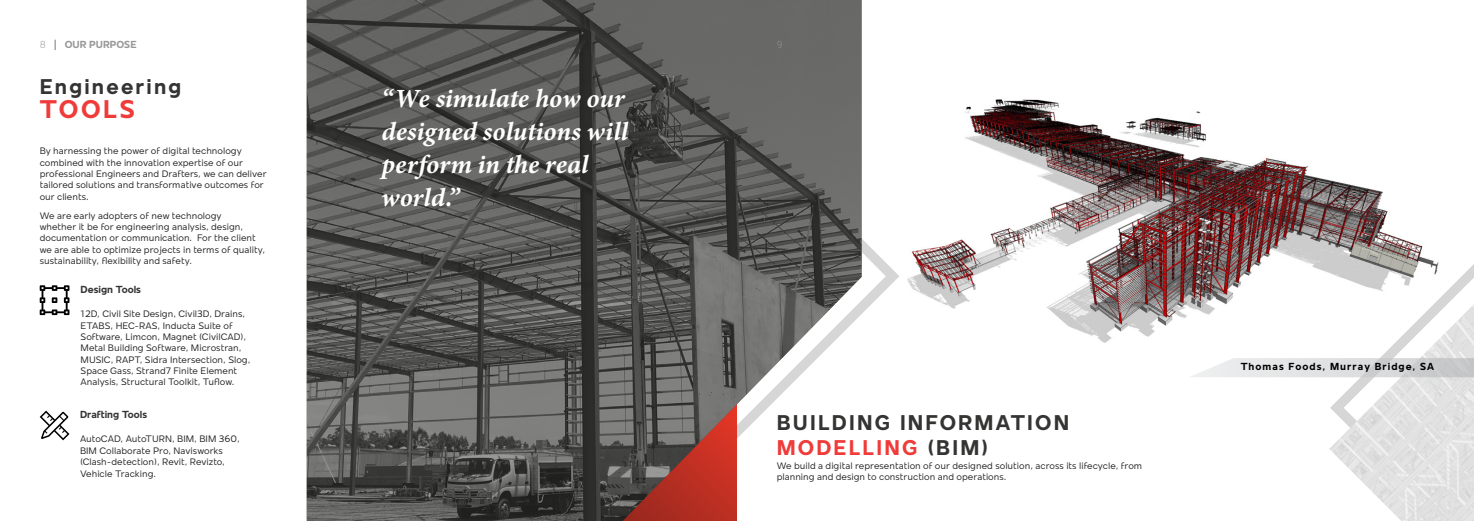
<style>
.page{position:relative;width:1474px;height:521px;background:#fff}
.page>*{position:absolute;margin:0;border:0;box-sizing:border-box;transform-origin:0 0}
.t1{font:italic 26.25px/33.2px "Minion Variable Concept";color:#fff}
.t2{font:700 26.25px "Mollen Personal Use";letter-spacing:.1em;color:#ef3b39}
.t3{font:700 21.88px/24.5px "Mollen Personal Use";letter-spacing:.1em;color:#343433}
.t4{font:700 10.5px "Mollen Personal Use";letter-spacing:.1em;color:#000}
.t5{font:700 10.5px "Mollen Personal Use";color:#343433}
.t6{font:700 10.5px "Mollen Personal Use";color:#989899}
.t7{font:300 condensed 10.5px "Mollen Personal Use";color:#989899}
.t8{font:9.62px/11.4px "Mollen Personal Use";color:#212121}
.s1{font-weight:300;font-stretch:condensed}
.s2{color:#ef3b39}
</style>
<div class="page">
<img style="left:907px;top:99px;width:416px;height:244px">
<svg style="left:1323px;top:179px;width:104px;height:94px"></svg>
<svg style="left:1329px;top:259px;width:144px;height:22px"></svg>
<img style="left:1329px;top:281px;width:144px;height:240px">
<svg style="left:861px;top:230px;width:38px;height:84px"></svg>
<img style="left:307px;top:0;width:554px;height:521px">
<svg style="left:40px;top:285px;width:29px;height:30px"></svg>
<svg style="left:40px;top:411px;width:29px;height:29px"></svg>
<svg style="left:1191px;top:358px;width:282px;height:19px"></svg>
<p class="t6" style="left:40px;top:38px;width:98px"><span class="s1">8</span> | OUR PURPOSE</p>
<h2 class="t3" style="left:40px;top:73px;width:143px">Engineering</h2>
<h1 class="t2" style="left:40px;top:94px;width:97px">TOOLS</h1>
<p class="t8" style="left:40px;top:145px;width:228px">By harnessing the power of digital technology combined with the innovation expertise of our professional Engineers and Drafters, we can deliver tailored solutions and transformative outcomes for our clients.</p>
<p class="t8" style="left:40px;top:209px;width:227px">We are early adopters of new technology<br>whether it be for engineering analysis, design, documentation or communication. For the client we are able to optimize projects in terms of quality, sustainability, flexibility and safety.</p>
<p class="t5" style="left:81px;top:284px;width:62px">Design Tools</p>
<p class="t8" style="left:81px;top:308px;width:171px">12D, Civil Site Design, Civil3D, Drains, ETABS, HEC-RAS, Inducta Suite of Software, Limcon, Magnet (CivilCAD), Metal Building Software, Microstran, MUSIC, RAPT, Sidra Intersection, Slog, Space Gass, Strand7 Finite Element Analysis, Structural Toolkit, Tuflow.</p>
<p class="t5" style="left:80px;top:409px;width:69px">Drafting Tools</p>
<p class="t8" style="left:80px;top:433px;width:161px">AutoCAD, AutoTURN, BIM, BIM 360,<br>BIM Collaborate Pro, Navisworks (Clash-detection), Revit, Revizto,<br>Vehicle Tracking.</p>
<h1 class="t1" style="left:381px;top:81px;width:248px">“We simulate how our designed solutions will perform in the real world.”</h1>
<p class="t7" style="left:776px;top:38px;width:7px">9</p>
<h2 class="t3" style="left:776px;top:410px;width:294px">BUILDING INFORMATION<br><span class="s2">MODELLING</span> (BIM)</h2>
<p class="t8" style="left:776px;top:460px;width:367px">We build a digital representation of our designed solution, across its lifecycle, from planning and design to construction and operations.</p>
<p class="t4" style="left:1240px;top:361px;width:195px">Thomas Foods, Murray Bridge, SA</p>
</div>
